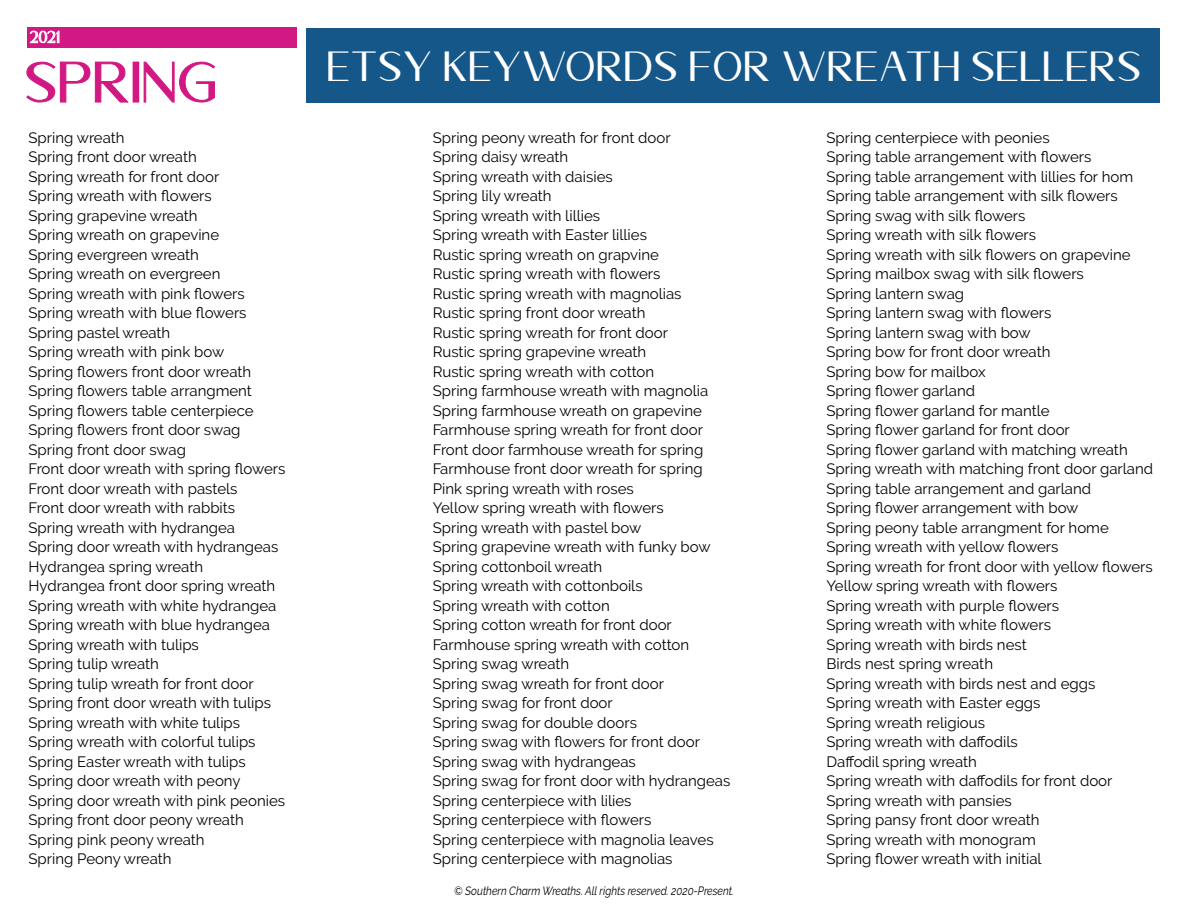
<style>
.page{position:relative;width:1188px;height:918px;background:#fff}
.page>*{position:absolute;margin:0;border:0;box-sizing:border-box;transform-origin:0 0}
.t1{font:57px "Dellmonte Sans";color:#d21883}
.t2{font:42px "Dellmonte Sans";color:#fff}
.t3{font:16.5px "Dellmonte Sans";color:#fff}
.t4{font:15px/19.5px "Raleway";color:#000}
.t5{font:italic 12px "Raleway";color:#000;scale:.85 1}
</style>
<div class="page">
<svg style="left:26px;top:61px;width:103px;height:42px"></svg>
<div style="left:133px;top:62px;width:6px;height:40px;border:1px solid #d21883"></div>
<svg style="left:143px;top:61px;width:72px;height:42px"></svg>
<div style="left:27px;top:27px;width:270px;height:21px;background:#d21883"></div>
<svg style="left:30px;top:31px;width:29px;height:12px"></svg>
<div style="left:307px;top:28px;width:853px;height:75px;background:#155789"></div>
<p class="t3" style="left:30px;top:29px;width:32px">2021</p>
<h1 class="t1" style="left:27px;top:54px;width:194px">SPRING</h1>
<h2 class="t2" style="left:329px;top:46px;width:816px">ETSY KEYWORDS FOR WREATH SELLERS</h2>
<p class="t4" style="left:28px;top:128px;width:258px">Spring wreath<br>Spring front door wreath<br>Spring wreath for front door<br>Spring wreath with flowers<br>Spring grapevine wreath<br>Spring wreath on grapevine<br>Spring evergreen wreath<br>Spring wreath on evergreen<br>Spring wreath with pink flowers<br>Spring wreath with blue flowers<br>Spring pastel wreath<br>Spring wreath with pink bow<br>Spring flowers front door wreath<br>Spring flowers table arrangment<br>Spring flowers table centerpiece<br>Spring flowers front door swag<br>Spring front door swag<br>Front door wreath with spring flowers<br>Front door wreath with pastels<br>Front door wreath with rabbits<br>Spring wreath with hydrangea<br>Spring door wreath with hydrangeas<br>Hydrangea spring wreath<br>Hydrangea front door spring wreath<br>Spring wreath with white hydrangea<br>Spring wreath with blue hydrangea<br>Spring wreath with tulips<br>Spring tulip wreath<br>Spring tulip wreath for front door<br>Spring front door wreath with tulips<br>Spring wreath with white tulips<br>Spring wreath with colorful tulips<br>Spring Easter wreath with tulips<br>Spring door wreath with peony<br>Spring door wreath with pink peonies<br>Spring front door peony wreath<br>Spring pink peony wreath<br>Spring Peony wreath</p>
<p class="t4" style="left:433px;top:128px;width:299px">Spring peony wreath for front door<br>Spring daisy wreath<br>Spring wreath with daisies<br>Spring lily wreath<br>Spring wreath with lillies<br>Spring wreath with Easter lillies<br>Rustic spring wreath on grapvine<br>Rustic spring wreath with flowers<br>Rustic spring wreath with magnolias<br>Rustic spring front door wreath<br>Rustic spring wreath for front door<br>Rustic spring grapevine wreath<br>Rustic spring wreath with cotton<br>Spring farmhouse wreath with magnolia<br>Spring farmhouse wreath on grapevine<br>Farmhouse spring wreath for front door<br>Front door farmhouse wreath for spring<br>Farmhouse front door wreath for spring<br>Pink spring wreath with roses<br>Yellow spring wreath with flowers<br>Spring wreath with pastel bow<br>Spring grapevine wreath with funky bow<br>Spring cottonboil wreath<br>Spring wreath with cottonboils<br>Spring wreath with cotton<br>Spring cotton wreath for front door<br>Farmhouse spring wreath with cotton<br>Spring swag wreath<br>Spring swag wreath for front door<br>Spring swag for front door<br>Spring swag for double doors<br>Spring swag with flowers for front door<br>Spring swag with hydrangeas<br>Spring swag for front door with hydrangeas<br>Spring centerpiece with lilies<br>Spring centerpiece with flowers<br>Spring centerpiece with magnolia leaves<br>Spring centerpiece with magnolias</p>
<p class="t4" style="left:826px;top:128px;width:328px">Spring centerpiece with peonies<br>Spring table arrangement with flowers<br>Spring table arrangement with lillies for hom Spring table arrangement with silk flowers Spring swag with silk flowers<br>Spring wreath with silk flowers<br>Spring wreath with silk flowers on grapevine Spring mailbox swag with silk flowers<br>Spring lantern swag<br>Spring lantern swag with flowers<br>Spring lantern swag with bow<br>Spring bow for front door wreath<br>Spring bow for mailbox<br>Spring flower garland<br>Spring flower garland for mantle<br>Spring flower garland for front door<br>Spring flower garland with matching wreath Spring wreath with matching front door garland Spring table arrangement and garland<br>Spring flower arrangement with bow<br>Spring peony table arrangment for home Spring wreath with yellow flowers<br>Spring wreath for front door with yellow flowers Yellow spring wreath with flowers<br>Spring wreath with purple flowers<br>Spring wreath with white flowers<br>Spring wreath with birds nest<br>Birds nest spring wreath<br>Spring wreath with birds nest and eggs<br>Spring wreath with Easter eggs<br>Spring wreath religious<br>Spring wreath with daffodils<br>Daffodil spring wreath<br>Spring wreath with daffodils for front door Spring wreath with pansies<br>Spring pansy front door wreath<br>Spring wreath with monogram<br>Spring flower wreath with initial</p>
<p class="t5" style="left:454px;top:884px;width:331px">© Southern Charm Wreaths. All rights reserved. 2020-Present.</p>
</div>
